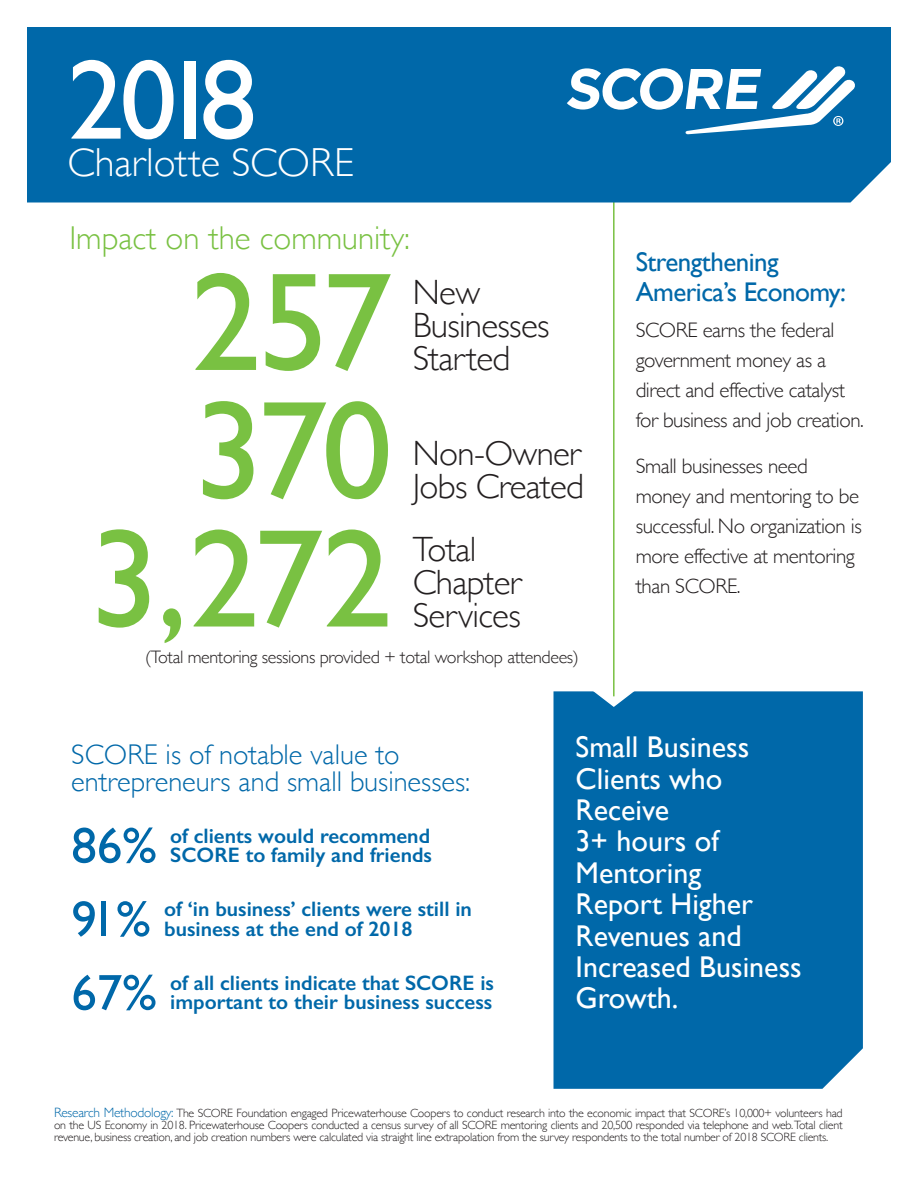
<style>
.page{position:relative;width:918px;height:1188px;background:#fff}
.page>*{position:absolute;margin:0;border:0;box-sizing:border-box;transform-origin:0 0}
.t1{font:140.4px "Gill Sans";letter-spacing:-.04em;color:#79c142}
.t2{font:114px "Gill Sans";color:#fff}
.t3{font:51px "Gill Sans";color:#0068a9}
.t4{font:300 40.5px "Gill Sans";letter-spacing:-.005em;color:#fff}
.t5{font:300 35.1px/32.7px "Gill Sans";letter-spacing:-.02em;color:#231f20}
.t6{font:300 33px "Gill Sans";color:#79c142}
.t7{font:30px/31.3px "Gill Sans";color:#fff}
.t8{font:300 28.5px/27px "Gill Sans";color:#0068a9}
.t9{font:27px/30px "Gill Sans";letter-spacing:-.02em;color:#0068a9}
.t10{font:300 21px/30px "Gill Sans";letter-spacing:-.02em;color:#231f20}
.t11{font:600 21px "Gill Sans";color:#0068a9}
.t12{font:21px "Gill Sans";color:#fff}
.t13{font:300 18px "Gill Sans";letter-spacing:-.02em;color:#231f20}
.t14{font:300 12px/12px "Gill Sans";letter-spacing:-.02em;color:#231f20;text-align:justify}
.s1{font-size:13.5px;color:#0068a9}
</style>
<div class="page">
<div style="left:554px;top:691px;width:309px;height:398px;background:#0068a9"></div>
<svg style="left:583px;top:691px;width:62px;height:17px"></svg>
<hr style="left:613px;top:186px;width:2px;height:510px;background:#79c142">
<div style="left:27px;top:27px;width:864px;height:175px;background:#0068a9"></div>
<svg style="left:567px;top:66px;width:288px;height:68px"></svg>
<h2 class="t2" style="left:68px;top:33px;width:191px">2018</h2>
<h3 class="t4" style="left:68px;top:131px;width:288px">Charlotte SCORE</h3>
<h3 class="t6" style="left:69px;top:212px;width:342px">Impact on the community:</h3>
<h1 class="t1" style="left:191px;top:241px;width:203px">257</h1>
<h1 class="t1" style="left:194px;top:369px;width:200px">370</h1>
<h1 class="t1" style="left:90px;top:498px;width:304px">3,272</h1>
<h3 class="t5" style="left:413px;top:275px;width:138px">New<br>Businesses</h3>
<h3 class="t5" style="left:413px;top:340px;width:99px">Started</h3>
<h3 class="t5" style="left:413px;top:436px;width:170px">Non-Owner</h3>
<h3 class="t5" style="left:413px;top:454px;width:173px;line-height:62.7px">Jobs Created<br>Total</h3>
<h3 class="t5" style="left:413px;top:564px;width:110px">Chapter</h3>
<h3 class="t5" style="left:413px;top:597px;width:109px">Services</h3>
<h3 class="t13" style="left:145px;top:643px;width:435px">(Total mentoring sessions provided + total workshop attendees)</h3>
<h3 class="t9" style="left:636px;top:247px;width:212px">Strengthening<br>America’s Economy:</h3>
<h3 class="t10" style="left:636px;top:314px;width:230px">SCORE earns the federal government money as a direct and effective catalyst for business and job creation.</h3>
<h3 class="t10" style="left:636px;top:450px;width:228px">Small businesses need money and mentoring to be successful. No organization is more effective at mentoring than SCORE.</h3>
<h3 class="t8" style="left:71px;top:740px;width:400px">SCORE is of notable value to entrepreneurs and small businesses:</h3>
<h3 class="t3" style="left:71px;top:816px;width:87px">86%</h3>
<h3 class="t3" style="left:71px;top:890px;width:81px">91%</h3>
<h3 class="t3" style="left:71px;top:963px;width:87px">67%</h3>
<h3 class="t11" style="left:170px;top:823px;width:261px">of clients would recommend</h3>
<h3 class="t11" style="left:170px;top:843px;width:263px">SCORE to family and friends</h3>
<h3 class="t11" style="left:164px;top:897px;width:309px">of ‘in business’ clients were still in</h3>
<h3 class="t11" style="left:164px;top:916px;width:250px">business at the end of 2018</h3>
<h3 class="t11" style="left:170px;top:970px;width:325px">of all clients indicate that SCORE is</h3>
<h3 class="t11" style="left:170px;top:990px;width:324px">important to their business success</h3>
<h3 class="t7" style="left:576px;top:731px;width:228px">Small Business<br>Clients who<br>Receive<br>3+ hours of<br>Mentoring<br>Report Higher<br>Revenues and<br>Increased Business<br>Growth.</h3>
<h3 class="t12" style="left:605px;top:950px;width:190px">Data provided by SBA</h3>
<p class="t14" style="left:54px;top:1107px;width:790px"><span class="s1">Research Methodology:</span> The SCORE Foundation engaged Pricewaterhouse Coopers to conduct research into the economic impact that SCORE’s 10,000+ volunteers had on the US Economy in 2018. Pricewaterhouse Coopers conducted a census survey of all SCORE mentoring clients and 20,500 responded via telephone and web.Total client revenue, business creation, and job creation numbers were calculated via straight line extrapolation from the survey respondents to the total number of 2018 SCORE clients.</p>
</div>
